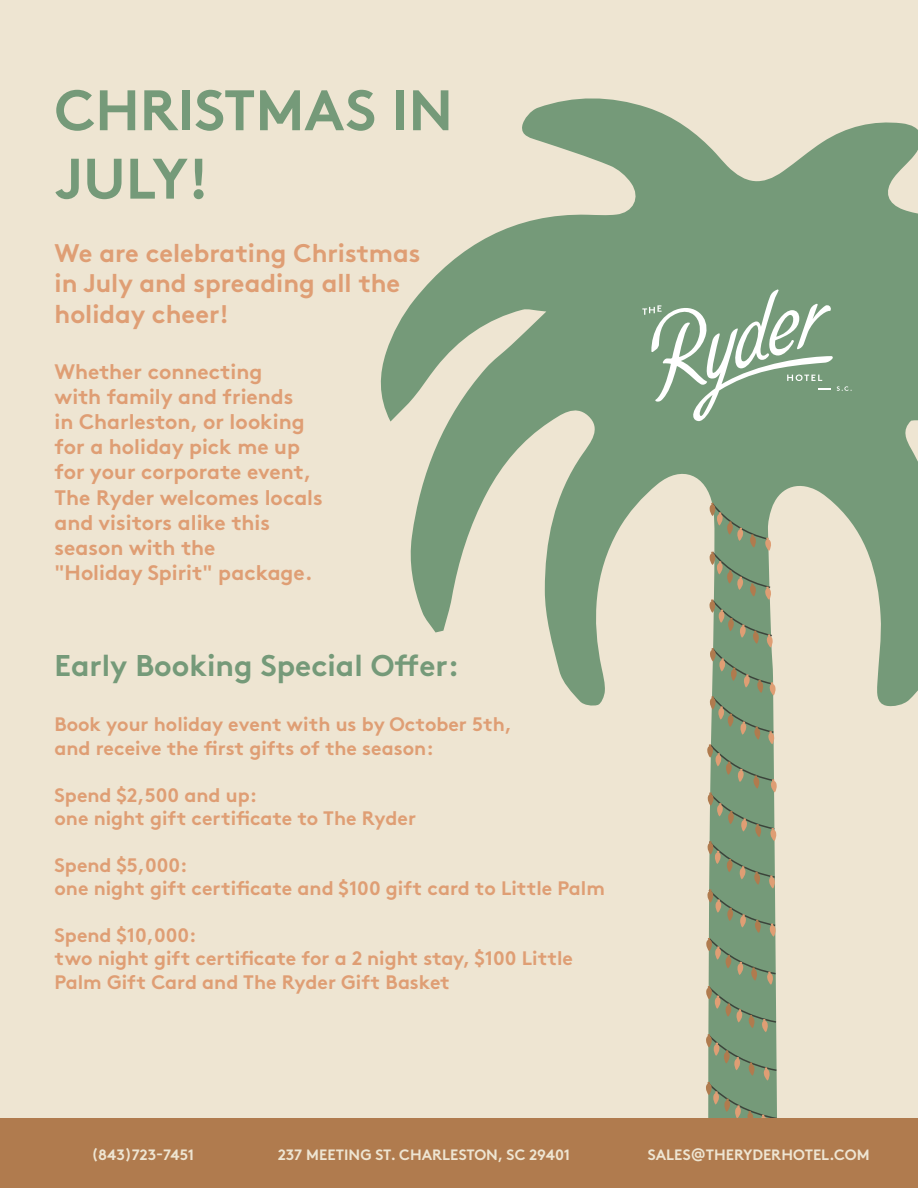
<style>
.page{position:relative;width:918px;height:1188px;background:#fff}
.page>*{position:absolute;margin:0;border:0;box-sizing:border-box;transform-origin:0 0}
.t1{font:700 57px/68.4px "Brown";color:#759a79}
.t2{font:700 30px "Brown";color:#759a79}
.t3{font:700 25.5px/30.6px "Brown";color:#df9e74}
.t4{font:700 21px/25.2px "Brown";color:#df9e74}
.t5{font:700 19.5px/23.4px "Brown";color:#df9e74}
.t6{font:700 15px "Brown";color:#eee5d2}
</style>
<div class="page">
<div style="left:0;top:0;width:918px;height:1183px;background:#eee5d2"></div>
<svg style="left:380px;top:98px;width:538px;height:609px;fill:#759a79"></svg>
<svg style="left:706px;top:503px;width:71px;height:615px;background:#879e7e"></svg>
<svg style="left:642px;top:289px;width:210px;height:132px;background:#8caa8f"></svg>
<div style="left:0;top:1118px;width:918px;height:70px;background:#b07b4e"></div>
<h1 class="t1" style="left:55px;top:70px;width:400px">CHRISTMAS IN<br>JULY!</h1>
<h3 class="t3" style="left:55px;top:235px;width:368px">We are celebrating Christmas in July and spreading all the holiday cheer!</h3>
<p class="t4" style="left:55px;top:356px;width:270px">Whether connecting<br>with family and friends<br>in Charleston, or looking for a holiday pick me up for your corporate event,<br>The Ryder welcomes locals and visitors alike this season with the<br>"Holiday Spirit" package.</p>
<h2 class="t2" style="left:55px;top:641px;width:406px">Early Booking Special Offer:</h2>
<p class="t5" style="left:55px;top:711px;width:459px">Book your holiday event with us by October 5th, and receive the first gifts of the season:</p>
<p class="t5" style="left:55px;top:781px;width:363px">Spend $2,500 and up:<br>one night gift certificate to The Ryder</p>
<p class="t5" style="left:55px;top:851px;width:552px">Spend $5,000:<br>one night gift certificate and $100 gift card to Little Palm</p>
<p class="t5" style="left:55px;top:921px;width:520px">Spend $10,000:<br>two night gift certificate for a 2 night stay, $100 Little<br>Palm Gift Card and The Ryder Gift Basket</p>
<p class="t6" style="left:91px;top:1143px;width:104px">(843)723-7451</p>
<p class="t6" style="left:278px;top:1143px;width:294px">237 MEETING ST. CHARLESTON, SC 29401</p>
<p class="t6" style="left:648px;top:1143px;width:223px">SALES@THERYDERHOTEL.COM</p>
</div>
